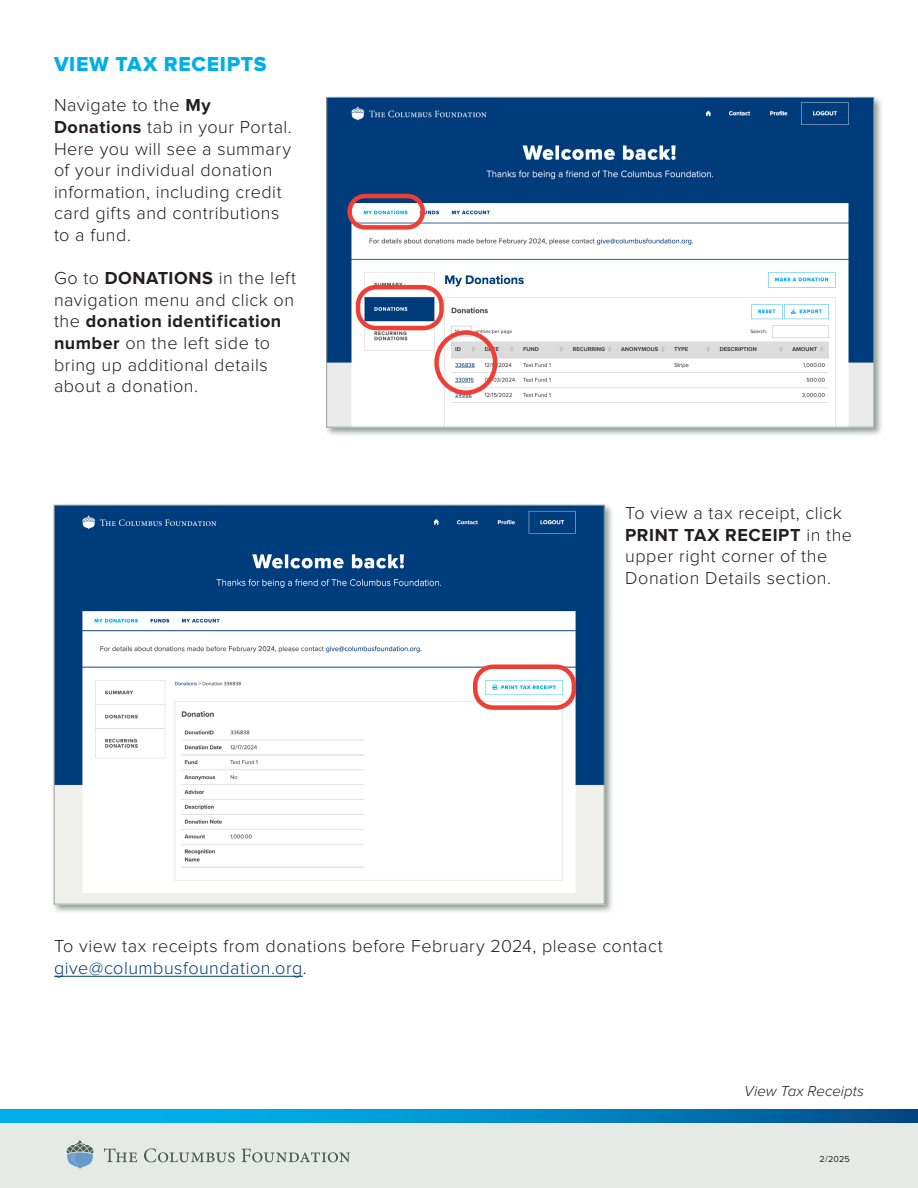
<style>
.page{position:relative;width:918px;height:1188px;background:#fff}
.page>*{position:absolute;margin:0;border:0;box-sizing:border-box;transform-origin:0 0}
.t1{font:21px "Proxima Nova Extrabld";letter-spacing:.03em;color:#00afea}
.t2{font:300 18px/21.6px "Proxima Nova";letter-spacing:.025em;color:#231f20}
.t3{font:italic 300 15px "Proxima Nova";color:#231f20}
.main_content{font:9px "Proxima Nova";color:#231f20}
.s1{font-weight:700}
.s2{color:#013d7d}
</style>
<div class="page">
<div style="left:324px;top:95px;width:560px;height:342px;background:#4b5a52;opacity:.61"></div>
<img style="left:329px;top:99px;width:543px;height:326px">
<div style="left:52px;top:503px;width:562px;height:411px;background:#4b5a52;opacity:.61"></div>
<img style="left:56px;top:507px;width:546px;height:395px">
<div style="left:0;top:1122px;width:918px;height:66px;background:#e5eae7"></div>
<svg style="left:0;top:1109px;width:918px;height:14px"></svg>
<svg style="left:66px;top:1140px;width:285px;height:29px"></svg>
<div style="left:356px;top:285px;width:88px;height:45px;border:4px solid #ee3e35;border-radius:18px"></div>
<div style="left:347px;top:194px;width:78px;height:36px;border:4px solid #ee3e35;border-radius:16px"></div>
<div style="left:473px;top:665px;width:103px;height:45px;border:4px solid #ee3e35;border-radius:18px"></div>
<hr style="left:54px;top:976px;width:249px;height:1px;background:#013d7d">
<div style="left:434px;top:330px;width:63px;height:65px;border:4px solid #ee3e35;border-radius:50%"></div>
<p class="t1" style="left:54px;top:54px;width:214px">VIEW TAX RECEIPTS</p>
<p class="t2" style="left:54px;top:95px;width:239px">Navigate to the <span class="s1">My<br>Donations</span> tab in your Portal.<br>Here you will see a summary of your individual donation information, including credit card gifts and contributions to a fund.</p>
<p class="t2" style="left:54px;top:268px;width:244px">Go to <span class="s1">DONATIONS</span> in the left navigation menu and click on the <span class="s1">donation identification number</span> on the left side to bring up additional details about a donation.</p>
<p class="t2" style="left:625px;top:503px;width:228px">To view a tax receipt, click<br><span class="s1">PRINT TAX RECEIPT</span> in the upper right corner of the<br>Donation Details section.</p>
<p class="t2" style="left:54px;top:936px;width:610px">To view tax receipts from donations before February 2024, please contact <span class="s2">give@columbusfoundation.org</span>.</p>
<p class="t3" style="left:744px;top:1084px;width:121px">View Tax Receipts</p>
<p class="main_content" style="left:820px;top:1155px;width:32px">2/2025</p>
</div>
